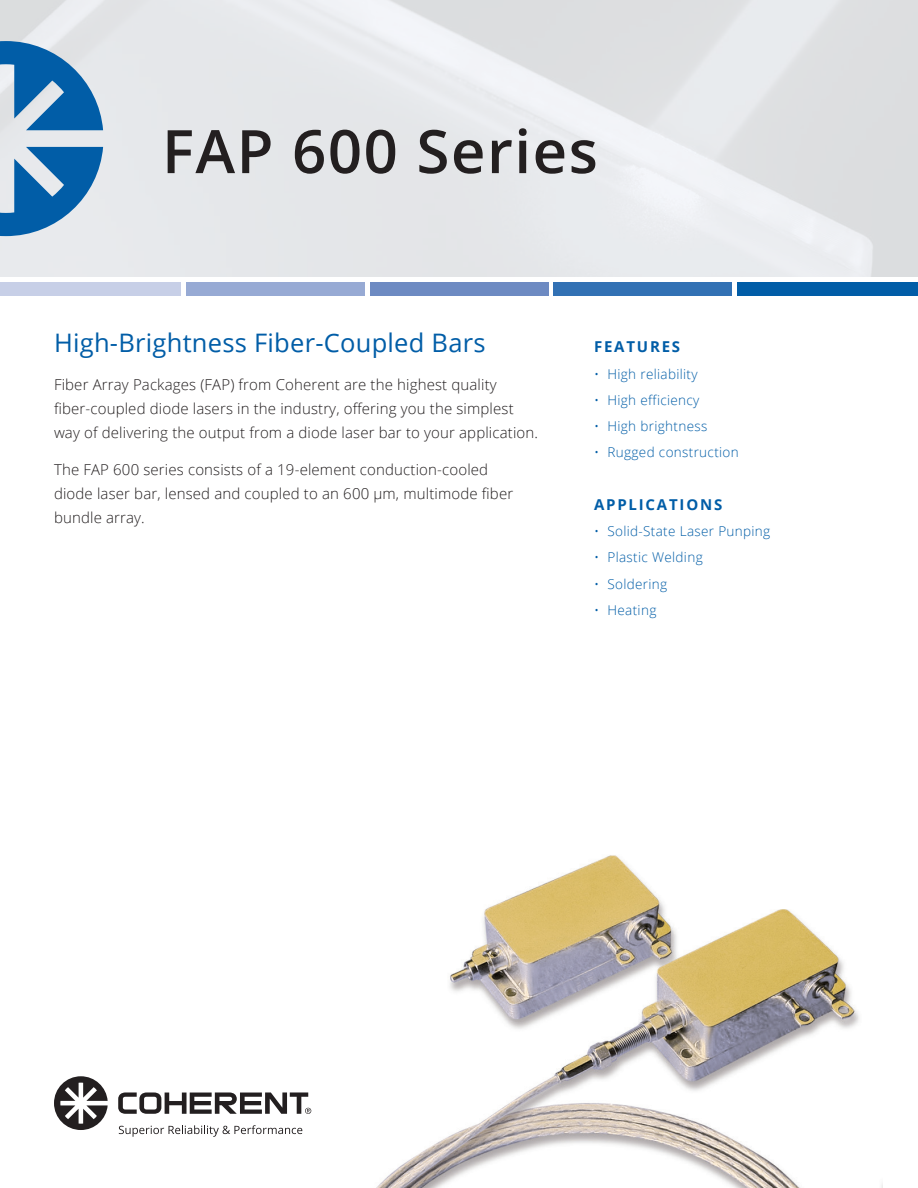
<style>
.page{position:relative;width:918px;height:1188px;background:#fff}
.page>*{position:absolute;margin:0;border:0;box-sizing:border-box;transform-origin:0 0}
.t1{font:600 60px "Open Sans";letter-spacing:.025em;color:#231f20}
.Body{font:25.5px "Open Sans";letter-spacing:.01em;color:#015da7}
.Body-2{font:300 15px/24px "Open Sans";letter-spacing:.01em;color:#231f20}
.Bullets{font:700 15px "Open Sans";letter-spacing:.12em;color:#015da7}
.Bullets-2{font:300 13.5px "Open Sans";letter-spacing:.025em;color:#015da7}
</style>
<div class="page">
<div style="left:553px;top:282px;width:179px;height:13px;background:#3271b4"></div>
<div style="left:370px;top:282px;width:178px;height:13px;background:#6d8ac2"></div>
<div style="left:737px;top:282px;width:181px;height:13px;background:#015da7"></div>
<div style="left:0;top:282px;width:181px;height:13px;background:#c7cfe7"></div>
<div style="left:186px;top:282px;width:179px;height:13px;background:#97aad4"></div>
<svg style="left:0;top:41px;width:103px;height:195px;background:#6d9ec7"></svg>
<svg style="left:119px;top:1125px;width:183px;height:12px"></svg>
<svg style="left:118px;top:1092px;width:193px;height:22px"></svg>
<svg style="left:54px;top:1076px;width:54px;height:54px"></svg>
<img style="left:376px;top:855px;width:506px;height:333px">
<p class="t1" style="left:162px;top:110px;width:437px">FAP 600 Series</p>
<p class="Body" style="left:54px;top:326px;width:433px">High-Brightness Fiber-Coupled Bars</p>
<p class="Body-2" style="left:54px;top:372px;width:486px">Fiber Array Packages (FAP) from Coherent are the highest quality fiber-coupled diode lasers in the industry, offering you the simplest way of delivering the output from a diode laser bar to your application.</p>
<p class="Body-2" style="left:54px;top:458px;width:461px">The FAP 600 series consists of a 19-element conduction-cooled diode laser bar, lensed and coupled to an 600 µm, multimode fiber bundle array.</p>
<p class="Bullets" style="left:594px;top:336px;width:88px">FEATURES</p>
<p class="Bullets-2" style="left:594px;top:365px;width:105px">• High reliability</p>
<p class="Bullets-2" style="left:594px;top:391px;width:107px">• High efficiency</p>
<p class="Bullets-2" style="left:594px;top:417px;width:115px">• High brightness</p>
<p class="Bullets-2" style="left:594px;top:443px;width:146px">• Rugged construction</p>
<p class="Bullets" style="left:594px;top:494px;width:130px">APPLICATIONS</p>
<p class="Bullets-2" style="left:594px;top:522px;width:178px">• Solid-State Laser Punping</p>
<p class="Bullets-2" style="left:594px;top:548px;width:110px">• Plastic Welding</p>
<p class="Bullets-2" style="left:594px;top:575px;width:75px">• Soldering</p>
<p class="Bullets-2" style="left:594px;top:601px;width:64px">• Heating</p>
</div>
